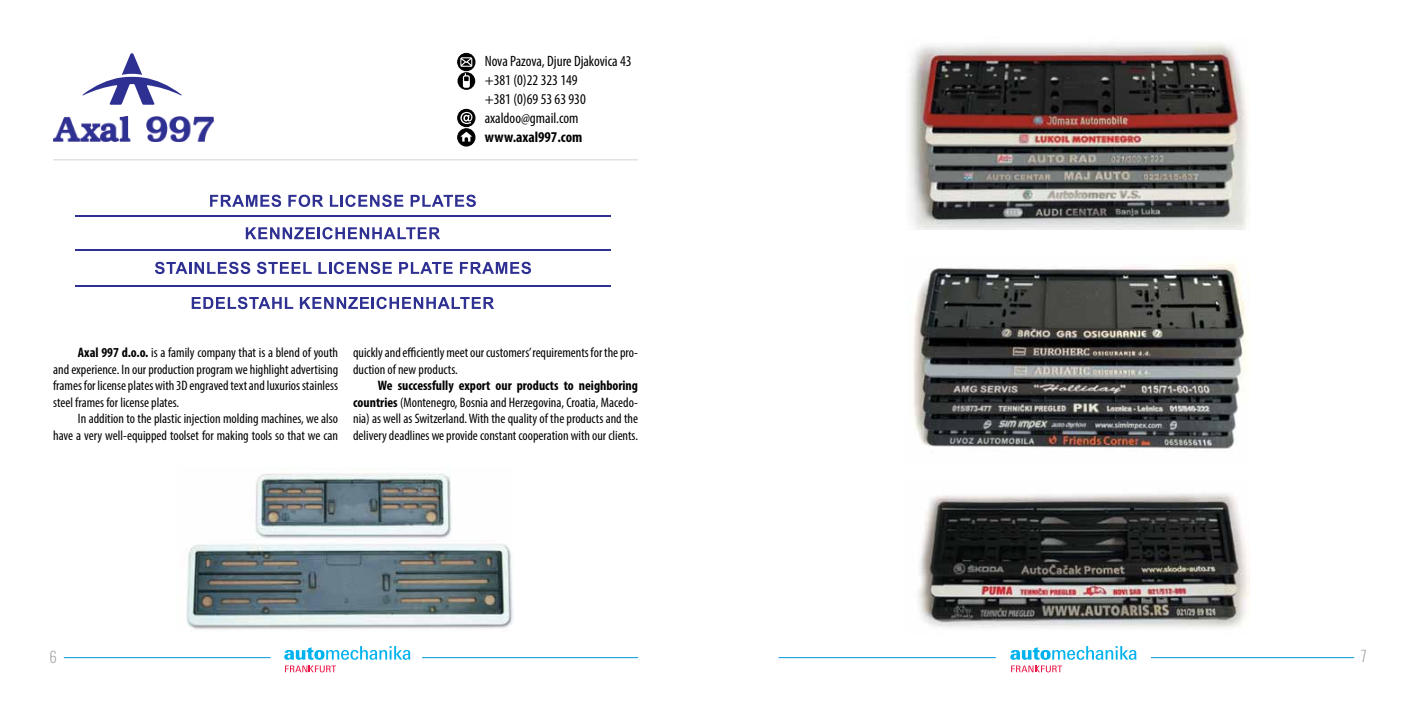
<style>
.page{position:relative;width:1418px;height:709px;background:#fff}
.page>*{position:absolute;margin:0;border:0;box-sizing:border-box;transform-origin:0 0}
.t1{font:condensed 15px/18.8px "Myriad Pro";color:#000}
.t2{font:700 condensed 15px "Myriad Pro";color:#000}
.t3{font:300 15px "Oswald";color:#a7a9ac}
.t4{font:condensed 13.75px/16.5px "Myriad Pro";color:#000;text-align:justify}
.s1{font-weight:700}
</style>
<div class="page">
<img style="left:908px;top:43px;width:340px;height:187px">
<img style="left:913px;top:263px;width:333px;height:186px">
<img style="left:918px;top:493px;width:331px;height:135px">
<img style="left:53px;top:117px;width:160px;height:24px">
<svg style="left:82px;top:53px;width:100px;height:52px"></svg>
<svg style="left:210px;top:195px;width:71px;height:12px"></svg>
<svg style="left:288px;top:195px;width:35px;height:12px"></svg>
<svg style="left:330px;top:195px;width:73px;height:12px"></svg>
<svg style="left:410px;top:195px;width:66px;height:12px"></svg>
<svg style="left:246px;top:227px;width:194px;height:12px"></svg>
<svg style="left:155px;top:262px;width:95px;height:12px"></svg>
<svg style="left:257px;top:262px;width:55px;height:12px"></svg>
<svg style="left:318px;top:262px;width:74px;height:12px"></svg>
<svg style="left:399px;top:262px;width:53px;height:12px"></svg>
<svg style="left:460px;top:262px;width:71px;height:12px"></svg>
<svg style="left:192px;top:297px;width:101px;height:12px"></svg>
<svg style="left:300px;top:297px;width:194px;height:12px"></svg>
<hr style="left:75px;top:215px;width:535px;height:2px;background:#2e3092">
<hr style="left:75px;top:249px;width:535px;height:2px;background:#2e3092">
<hr style="left:75px;top:284px;width:535px;height:2px;background:#2e3092">
<hr style="left:53px;top:159px;width:585px;height:1px;background:#6d6e71">
<div style="left:457px;top:53px;width:18px;height:18px;background:#000;border-radius:50%"></div>
<div style="left:457px;top:53px;width:18px;height:18px;border:1px solid #000;border-radius:50%"></div>
<svg style="left:457px;top:57px;width:18px;height:33px"></svg>
<svg style="left:457px;top:109px;width:18px;height:18px"></svg>
<div style="left:457px;top:109px;width:18px;height:18px;border:1px solid #000;border-radius:50%"></div>
<svg style="left:460px;top:112px;width:12px;height:12px"></svg>
<div style="left:457px;top:129px;width:18px;height:17px;background:#000;border-radius:50%"></div>
<div style="left:457px;top:129px;width:18px;height:17px;border:1px solid #000;border-radius:50%"></div>
<svg style="left:460px;top:132px;width:12px;height:10px"></svg>
<img style="left:186px;top:473px;width:327px;height:157px">
<hr style="left:64px;top:657px;width:207px;height:1px;background:#0095da">
<hr style="left:422px;top:657px;width:216px;height:1px;background:#0095da">
<svg style="left:284px;top:646px;width:126px;height:26px"></svg>
<hr style="left:1150px;top:657px;width:204px;height:1px;background:#0095da">
<hr style="left:778px;top:657px;width:217px;height:1px;background:#0095da">
<svg style="left:1010px;top:646px;width:126px;height:26px"></svg>
<p class="t1" style="left:485px;top:52px;width:148px">Nova Pazova, Djure Djakovica 43 +381 (0)22 323 149<br>+381 (0)69 53 63 930 axaldoo@gmail.com</p>
<p class="t2" style="left:485px;top:127px;width:99px">www.axal997.com</p>
<p class="t4" style="left:53px;top:344px;width:286px;text-indent:25px"><span class="s1">Axal 997 d.o.o.</span> is a family company that is a blend of youth and experience. In our production program we highlight advertising frames for license plates with 3D engraved text and luxurios stainless steel frames for license plates.</p>
<p class="t4" style="left:53px;top:410px;width:286px;text-align:right">In addition to the plastic injection molding machines, we also<br>have a very well-equipped toolset for making tools so that we can</p>
<p class="t4" style="left:353px;top:344px;width:286px">quickly and efficiently meet our customers’requirements for the pro&shy;duction of new products.</p>
<p class="t4" style="left:353px;top:377px;width:286px;text-indent:25px"><span class="s1">We successfully export our products to neighboring countries</span> (Montenegro, Bosnia and Herzegovina, Croatia, Macedo&shy;nia) as well as Switzerland. With the quality of the products and the delivery deadlines we provide constant cooperation with our clients.</p>
<p class="t3" style="left:49px;top:644px;width:9px">6</p>
<p class="t3" style="left:1360px;top:642px;width:8px">7</p>
</div>
